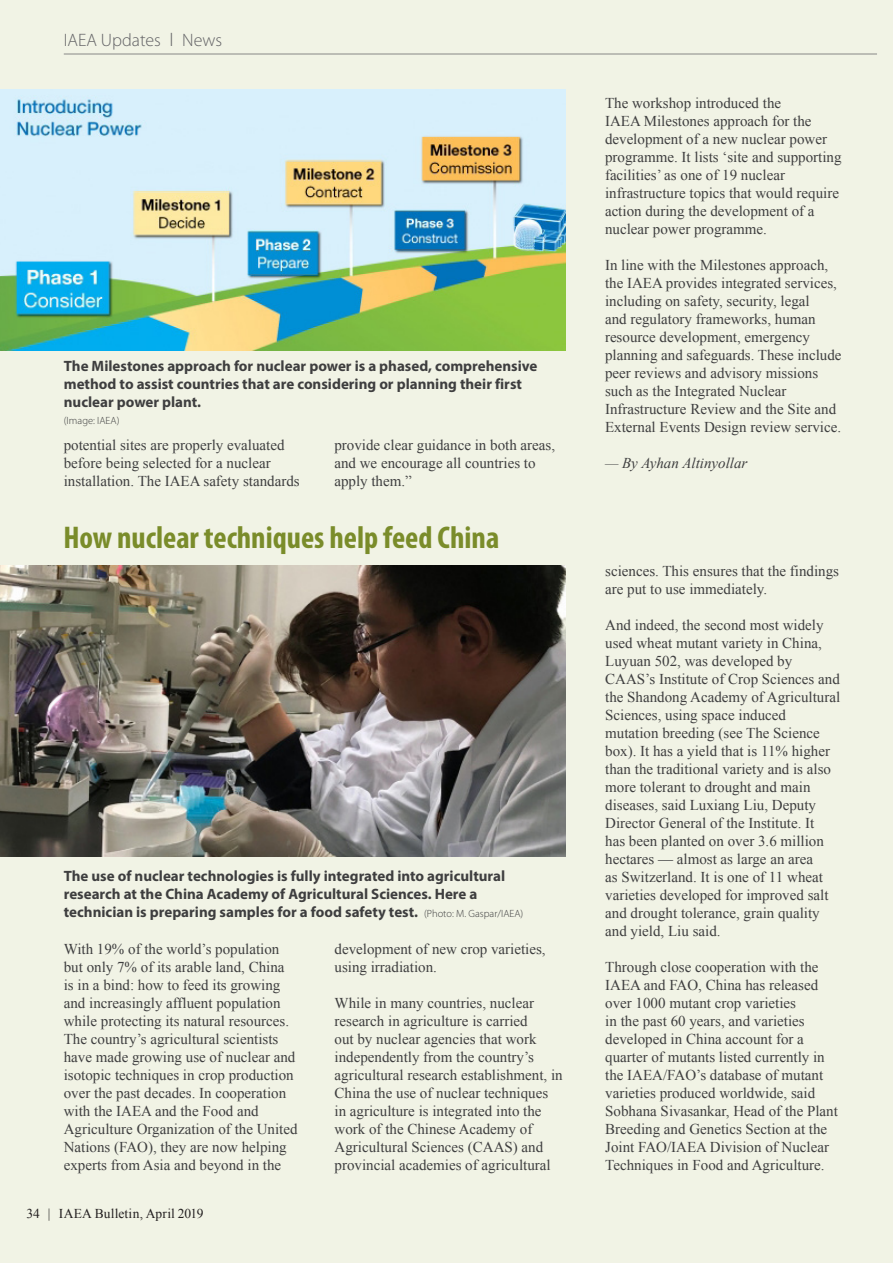
<style>
.page{position:relative;width:893px;height:1263px;background:#f1f3e5}
.page>*{position:absolute;margin:0;border:0;box-sizing:border-box;transform-origin:0 0}
.Title_-_IAEA_News{font:700 condensed 31.5px "Myriad Pro";color:#7a8c2a}
.t1{font:300 18px "Myriad Pro";color:#636366}
.Body_Text{font:15px/18px "Times New Roman";color:#3e3e3f}
.Body_Text_-_no_space{font:15px/18px "Times New Roman";color:#3e3e3f}
.Photo_caption{font:700 15px/18px "Myriad Pro";color:#3e3e3f}
.Body_Text-2{font:italic 15px "Times New Roman";color:#3e3e3f}
.t2{font:13.5px "Times New Roman";letter-spacing:.01em;color:#231f20}
.Photo_credit{font:300 10.5px "Myriad Pro";color:#3e3e3f}
.s1{font-size:19.5px}
.s2{font-weight:300;font-size:10.5px}
</style>
<div class="page">
<hr style="left:64px;top:54px;width:813px;height:1px;background:#636366">
<img style="left:0;top:89px;width:566px;height:262px">
<img style="left:0;top:566px;width:566px;height:291px">
<p class="t1" style="left:64px;top:30px;width:160px">IAEA Updates <span class="s1">Ι</span> News</p>
<p class="Photo_caption" style="left:64px;top:357px;width:475px">The Milestones approach for nuclear power is a phased, comprehensive method to assist countries that are considering or planning their first nuclear power plant.</p>
<p class="Photo_credit" style="left:64px;top:415px;width:57px">(Image: IAEA)</p>
<p class="Body_Text" style="left:64px;top:436px;width:237px">potential sites are properly evaluated before being selected for a nuclear installation. The IAEA safety standards</p>
<p class="Body_Text" style="left:334px;top:436px;width:222px">provide clear guidance in both areas, and we encourage all countries to apply them.”</p>
<p class="Title_-_IAEA_News" style="left:63px;top:517px;width:437px">How nuclear techniques help feed China</p>
<p class="Photo_caption" style="left:64px;top:866px;width:461px">The use of nuclear technologies is fully integrated into agricultural research at the China Academy of Agricultural Sciences. Here a technician is preparing samples for a food safety test. <span class="s2">(Photo: M. Gaspar/IAEA)</span></p>
<p class="Body_Text_-_no_space" style="left:64px;top:940px;width:235px">With 19% of the world’s population but only 7% of its arable land, China is in a bind: how to feed its growing and increasingly affluent population while protecting its natural resources.<br>The country’s agricultural scientists have made growing use of nuclear and isotopic techniques in crop production over the past decades. In cooperation with the IAEA and the Food and Agriculture Organization of the United Nations (FAO), they are now helping experts from Asia and beyond in the</p>
<p class="Body_Text_-_no_space" style="left:334px;top:940px;width:213px">development of new crop varieties, using irradiation.</p>
<p class="Body_Text_-_no_space" style="left:334px;top:994px;width:230px">While in many countries, nuclear research in agriculture is carried<br>out by nuclear agencies that work independently from the country’s agricultural research establishment, in China the use of nuclear techniques in agriculture is integrated into the work of the Chinese Academy of Agricultural Sciences (CAAS) and provincial academies of agricultural</p>
<p class="t2" style="left:26px;top:1205px;width:179px">34 | IAEA Bulletin, April 2019</p>
<p class="Body_Text" style="left:605px;top:94px;width:238px">The workshop introduced the<br>IAEA Milestones approach for the development of a new nuclear power programme. It lists ‘site and supporting facilities’ as one of 19 nuclear infrastructure topics that would require action during the development of a nuclear power programme.</p>
<p class="Body_Text" style="left:605px;top:256px;width:238px">In line with the Milestones approach, the IAEA provides integrated services, including on safety, security, legal<br>and regulatory frameworks, human resource development, emergency planning and safeguards. These include peer reviews and advisory missions such as the Integrated Nuclear Infrastructure Review and the Site and External Events Design review service.</p>
<p class="Body_Text-2" style="left:605px;top:453px;width:144px">— By Ayhan Altinyollar</p>
<p class="Body_Text_-_no_space" style="left:605px;top:562px;width:235px">sciences. This ensures that the findings are put to use immediately.</p>
<p class="Body_Text" style="left:605px;top:616px;width:236px">And indeed, the second most widely used wheat mutant variety in China, Luyuan 502, was developed by CAAS’s Institute of Crop Sciences and the Shandong Academy of Agricultural Sciences, using space induced mutation breeding (see The Science box). It has a yield that is 11% higher than the traditional variety and is also more tolerant to drought and main diseases, said Luxiang Liu, Deputy Director General of the Institute. It<br>has been planted on over 3.6 million hectares — almost as large an area<br>as Switzerland. It is one of 11 wheat varieties developed for improved salt and drought tolerance, grain quality and yield, Liu said.</p>
<p class="Body_Text" style="left:605px;top:958px;width:234px">Through close cooperation with the IAEA and FAO, China has released over 1000 mutant crop varieties<br>in the past 60 years, and varieties developed in China account for a quarter of mutants listed currently in the IAEA/FAO’s database of mutant varieties produced worldwide, said Sobhana Sivasankar, Head of the Plant Breeding and Genetics Section at the Joint FAO/IAEA Division of Nuclear Techniques in Food and Agriculture.</p>
</div>
